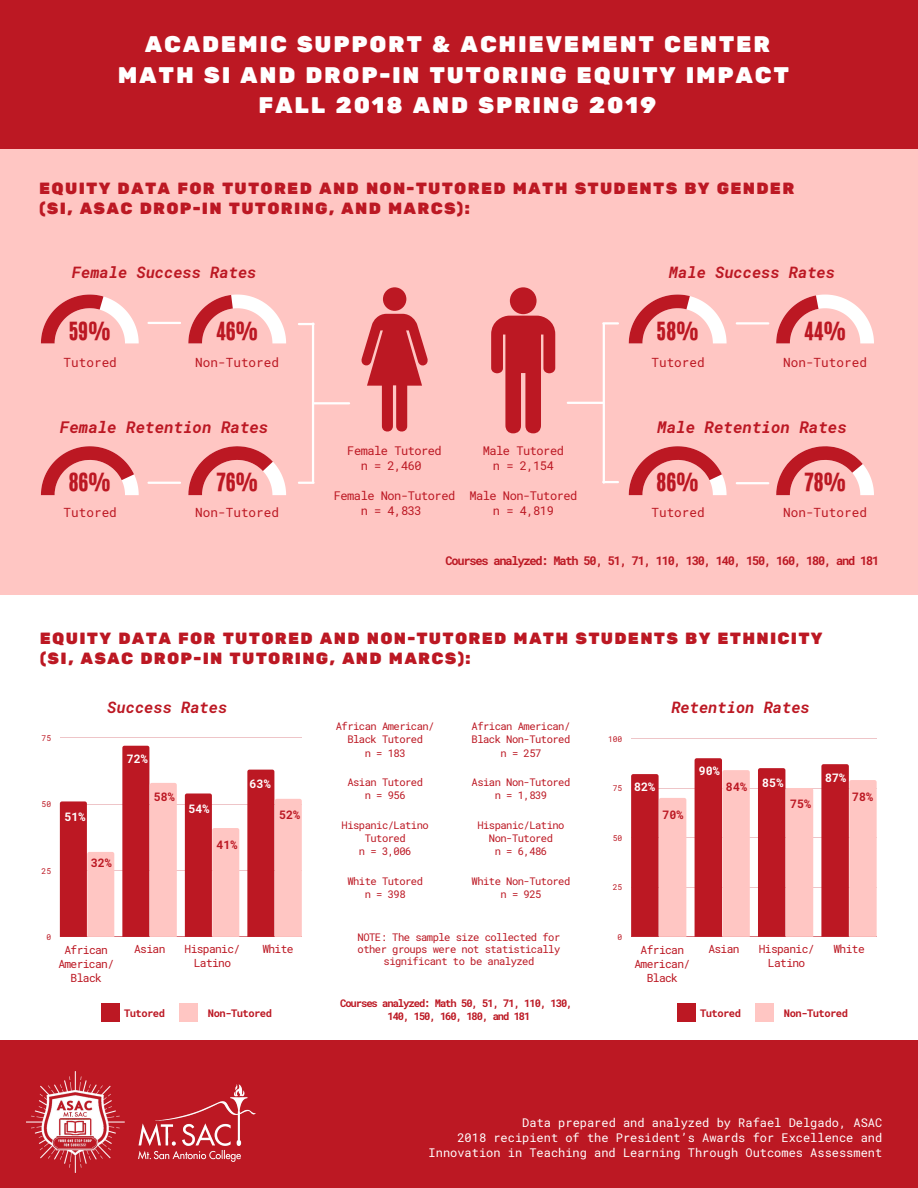
<style>
.page{position:relative;width:918px;height:1188px;background:#fff}
.page>*{position:absolute;margin:0;border:0;box-sizing:border-box;transform-origin:0 0}
.t1{font:22.5px/30.3px "Rubik One";letter-spacing:.075em;color:#fff;text-align:center}
.t2{font:21px "CA Generated";color:#bc1823}
.t3{font:16.2px/20.2px "Rubik One";letter-spacing:.075em;color:#bc1823}
.t4{font:italic 700 16.2px "Roboto Mono";color:#bc1823}
.t5{font:italic 700 15.75px "Roboto Mono";color:#bc1823}
.t6{font:12.75px "Roboto Mono";color:#bc1823}
.t7{font:12px "Roboto Mono";color:#fff}
.t8{font:12px/15px "Roboto Mono";letter-spacing:-.04em;color:#bc1823;text-align:center}
.t9{font:700 12px "Roboto Mono";letter-spacing:-.1em;color:#bc1823}
.t10{font:700 11.7px "Roboto Mono";color:#fff}
.t11{font:700 11.7px "Roboto Mono";color:#bc1823}
.t12{font:11.25px/14.1px "Roboto Mono";letter-spacing:-.055em;color:#bc1823;text-align:center}
.t13{font:10.5px/13px "Roboto Mono";letter-spacing:-.05em;color:#bc1823;text-align:center}
.t14{font:700 10.5px/13px "Roboto Mono";letter-spacing:-.1em;color:#bc1823;text-align:center}
.t15{font:700 10.5px "Roboto Mono";letter-spacing:-.05em;color:#bc1823}
.t16{font:7.95px "Roboto Mono";color:#bc1823}
</style>
<div class="page">
<div style="left:0;top:132px;width:918px;height:463px;background:#ffc6c3"></div>
<div style="left:0;top:0;width:918px;height:148px;background:#bc1823"></div>
<div style="left:0;top:1040px;width:918px;height:148px;background:#bc1823"></div>
<svg style="left:41px;top:295px;width:98px;height:48px"></svg>
<svg style="left:188px;top:295px;width:98px;height:48px"></svg>
<svg style="left:41px;top:446px;width:98px;height:49px"></svg>
<svg style="left:188px;top:446px;width:98px;height:49px"></svg>
<svg style="left:629px;top:295px;width:98px;height:48px"></svg>
<svg style="left:776px;top:295px;width:98px;height:48px"></svg>
<svg style="left:629px;top:446px;width:98px;height:49px"></svg>
<svg style="left:776px;top:446px;width:98px;height:49px"></svg>
<div style="left:383px;top:287px;width:23px;height:24px;background:#bc1823;border-radius:50%"></div>
<svg style="left:361px;top:314px;width:67px;height:118px"></svg>
<div style="left:510px;top:287px;width:27px;height:27px;background:#bc1823;border-radius:50%"></div>
<svg style="left:491px;top:316px;width:64px;height:117px"></svg>
<hr style="left:314px;top:402px;width:35px;height:2px;background:#fff">
<hr style="left:312px;top:324px;width:2px;height:158px;background:#fff">
<svg style="left:299px;top:323px;width:15px;height:2px"></svg>
<svg style="left:299px;top:482px;width:15px;height:2px"></svg>
<hr style="left:149px;top:322px;width:31px;height:2px;background:#fff">
<hr style="left:149px;top:482px;width:31px;height:2px;background:#fff">
<hr style="left:568px;top:402px;width:35px;height:2px;background:#fff">
<hr style="left:603px;top:324px;width:2px;height:159px;background:#fff">
<svg style="left:605px;top:481px;width:13px;height:2px"></svg>
<hr style="left:603px;top:322px;width:15px;height:3px;background:#fff">
<hr style="left:737px;top:482px;width:31px;height:2px;background:#fff">
<hr style="left:737px;top:322px;width:31px;height:3px;background:#fff">
<hr style="left:60px;top:738px;width:242px;height:1px;background:#bc1823">
<hr style="left:60px;top:804px;width:242px;height:1px;background:#bc1823">
<hr style="left:60px;top:870px;width:242px;height:1px;background:#bc1823">
<hr style="left:60px;top:937px;width:242px;height:1px;background:#bc1823">
<svg style="left:60px;top:801px;width:54px;height:136px"></svg>
<svg style="left:122px;top:746px;width:55px;height:191px;background:#de777b"></svg>
<svg style="left:185px;top:793px;width:54px;height:144px;background:#dd767b"></svg>
<svg style="left:247px;top:770px;width:55px;height:167px;background:#de767a"></svg>
<hr style="left:631px;top:738px;width:246px;height:1px;background:#bc1823">
<hr style="left:631px;top:788px;width:246px;height:1px;background:#bc1823">
<hr style="left:631px;top:838px;width:246px;height:1px;background:#bc1823">
<hr style="left:631px;top:887px;width:246px;height:1px;background:#bc1823">
<hr style="left:631px;top:937px;width:246px;height:1px;background:#bc1823">
<svg style="left:631px;top:774px;width:55px;height:163px;background:#dd7378"></svg>
<svg style="left:695px;top:758px;width:55px;height:179px;background:#de7377"></svg>
<svg style="left:758px;top:768px;width:55px;height:169px;background:#dd7377"></svg>
<svg style="left:821px;top:764px;width:56px;height:173px;background:#de7579"></svg>
<div style="left:101px;top:1003px;width:19px;height:19px;background:#bc1823"></div>
<div style="left:180px;top:1003px;width:18px;height:19px;background:#ffc6c3"></div>
<div style="left:677px;top:1003px;width:19px;height:19px;background:#bc1823"></div>
<div style="left:756px;top:1003px;width:18px;height:19px;background:#ffc6c3"></div>
<img style="left:138px;top:1084px;width:118px;height:78px">
<img style="left:26px;top:1072px;width:98px;height:101px">
<h1 class="t1" style="left:118px;top:30px;width:673px">ACADEMIC SUPPORT &amp; ACHIEVEMENT CENTER<br>MATH SI AND DROP-IN TUTORING EQUITY IMPACT<br>FALL 2018 AND SPRING 2019</h1>
<h3 class="t3" style="left:39px;top:179px;width:757px">EQUITY DATA FOR TUTORED AND NON-TUTORED MATH STUDENTS BY GENDER (SI, ASAC DROP-IN TUTORING, AND MARCS):</h3>
<h3 class="t5" style="left:72px;top:262px;width:186px">Female Success Rates</h3>
<h2 class="t2" style="left:69px;top:316px;width:44px">59%</h2>
<p class="t6" style="left:64px;top:353px;width:55px">Tutored</p>
<h2 class="t2" style="left:216px;top:316px;width:44px">46%</h2>
<p class="t6" style="left:195px;top:353px;width:85px">Non-Tutored</p>
<h3 class="t4" style="left:60px;top:416px;width:210px">Female Retention Rates</h3>
<h2 class="t2" style="left:69px;top:467px;width:44px">86%</h2>
<p class="t6" style="left:64px;top:504px;width:55px">Tutored</p>
<h2 class="t2" style="left:216px;top:467px;width:44px">76%</h2>
<p class="t6" style="left:195px;top:504px;width:85px">Non-Tutored</p>
<h3 class="t5" style="left:669px;top:262px;width:168px">Male Success Rates</h3>
<p class="t8" style="left:347px;top:443px;width:96px">Female Tutored n = 2,460</p>
<p class="t8" style="left:334px;top:488px;width:123px">Female Non-Tutored n = 4,833</p>
<p class="t8" style="left:483px;top:443px;width:83px">Male Tutored n = 2,154</p>
<p class="t8" style="left:469px;top:488px;width:110px">Male Non-Tutored n = 4,819</p>
<h2 class="t2" style="left:657px;top:316px;width:44px">58%</h2>
<p class="t6" style="left:651px;top:353px;width:55px">Tutored</p>
<h2 class="t2" style="left:804px;top:316px;width:44px">44%</h2>
<p class="t6" style="left:783px;top:353px;width:85px">Non-Tutored</p>
<h3 class="t4" style="left:657px;top:416px;width:191px">Male Retention Rates</h3>
<h2 class="t2" style="left:657px;top:467px;width:44px">86%</h2>
<p class="t6" style="left:651px;top:504px;width:55px">Tutored</p>
<h2 class="t2" style="left:804px;top:467px;width:44px">78%</h2>
<p class="t6" style="left:783px;top:504px;width:85px">Non-Tutored</p>
<p class="t9" style="left:445px;top:553px;width:436px">Courses analyzed: Math 50, 51, 71, 110, 130, 140, 150, 160, 180, and 181</p>
<h3 class="t3" style="left:40px;top:629px;width:784px">EQUITY DATA FOR TUTORED AND NON-TUTORED MATH STUDENTS BY ETHNICITY (SI, ASAC DROP-IN TUTORING, AND MARCS):</h3>
<h3 class="t5" style="left:107px;top:696px;width:121px">Success Rates</h3>
<h3 class="t5" style="left:671px;top:696px;width:140px">Retention Rates</h3>
<p class="t16" style="left:42px;top:733px;width:11px">75</p>
<p class="t16" style="left:42px;top:799px;width:11px">50</p>
<p class="t10" style="left:65px;top:809px;width:23px">51%</p>
<p class="t16" style="left:42px;top:865px;width:11px">25</p>
<p class="t11" style="left:91px;top:855px;width:23px">32%</p>
<p class="t10" style="left:127px;top:751px;width:23px">72%</p>
<p class="t11" style="left:154px;top:789px;width:23px">58%</p>
<p class="t10" style="left:188px;top:800px;width:23px">54%</p>
<p class="t11" style="left:216px;top:837px;width:23px">41%</p>
<p class="t10" style="left:250px;top:776px;width:23px">63%</p>
<p class="t11" style="left:279px;top:807px;width:23px">52%</p>
<p class="t16" style="left:46px;top:932px;width:6px">0</p>
<p class="t12" style="left:58px;top:942px;width:57px">African<br>American/<br>Black</p>
<p class="t12" style="left:134px;top:942px;width:33px">Asian</p>
<p class="t12" style="left:185px;top:942px;width:57px">Hispanic/<br>Latino</p>
<p class="t12" style="left:262px;top:942px;width:33px">White</p>
<p class="t13" style="left:336px;top:720px;width:100px">African American/<br>Black Tutored<br>n = 183</p>
<p class="t13" style="left:472px;top:720px;width:100px">African American/<br>Black Non-Tutored n = 257</p>
<p class="t13" style="left:347px;top:775px;width:77px">Asian Tutored n = 956</p>
<p class="t13" style="left:472px;top:775px;width:100px">Asian Non-Tutored n = 1,839</p>
<p class="t13" style="left:342px;top:818px;width:89px">Hispanic/Latino<br>Tutored<br>n = 3,006</p>
<p class="t13" style="left:477px;top:818px;width:89px">Hispanic/Latino<br>Non-Tutored<br>n = 6,486</p>
<p class="t13" style="left:347px;top:874px;width:77px">White Tutored n = 398</p>
<p class="t13" style="left:472px;top:874px;width:100px">White Non-Tutored n = 925</p>
<p class="t13" style="left:358px;top:931px;width:204px;line-height:12.3px">NOTE: The sample size collected for other groups were not statistically significant to be analyzed</p>
<p class="t16" style="left:608px;top:733px;width:16px">100</p>
<p class="t16" style="left:613px;top:783px;width:11px">75</p>
<p class="t16" style="left:613px;top:832px;width:11px">50</p>
<p class="t10" style="left:634px;top:779px;width:23px">82%</p>
<p class="t11" style="left:662px;top:806px;width:23px">70%</p>
<p class="t10" style="left:699px;top:763px;width:23px">90%</p>
<p class="t11" style="left:726px;top:779px;width:23px">84%</p>
<p class="t10" style="left:762px;top:775px;width:23px">85%</p>
<p class="t11" style="left:790px;top:796px;width:23px">75%</p>
<p class="t10" style="left:825px;top:770px;width:23px">87%</p>
<p class="t11" style="left:852px;top:789px;width:23px">78%</p>
<p class="t16" style="left:613px;top:882px;width:11px">25</p>
<p class="t16" style="left:618px;top:932px;width:6px">0</p>
<p class="t12" style="left:634px;top:942px;width:57px">African<br>American/<br>Black</p>
<p class="t12" style="left:708px;top:942px;width:33px">Asian</p>
<p class="t12" style="left:759px;top:942px;width:57px">Hispanic/<br>Latino</p>
<p class="t12" style="left:833px;top:942px;width:33px">White</p>
<p class="t14" style="left:340px;top:996px;width:234px">Courses analyzed: Math 50, 51, 71, 110, 130,<br>140, 150, 160, 180, and 181</p>
<p class="t15" style="left:124px;top:1006px;width:42px">Tutored</p>
<p class="t15" style="left:208px;top:1006px;width:66px">Non-Tutored</p>
<p class="t15" style="left:700px;top:1006px;width:42px">Tutored</p>
<p class="t15" style="left:784px;top:1006px;width:66px">Non-Tutored</p>
<p class="t7" style="left:522px;top:1114px;width:362px">Data prepared and analyzed by Rafael Delgado, ASAC</p>
<p class="t7" style="left:429px;top:1144px;width:455px">Innovation in Teaching and Learning Through Outcomes Assessment</p>
<p class="t7" style="left:457px;top:1129px;width:426px">2018 recipient of the President’s Awards for Excellence and</p>
</div>
